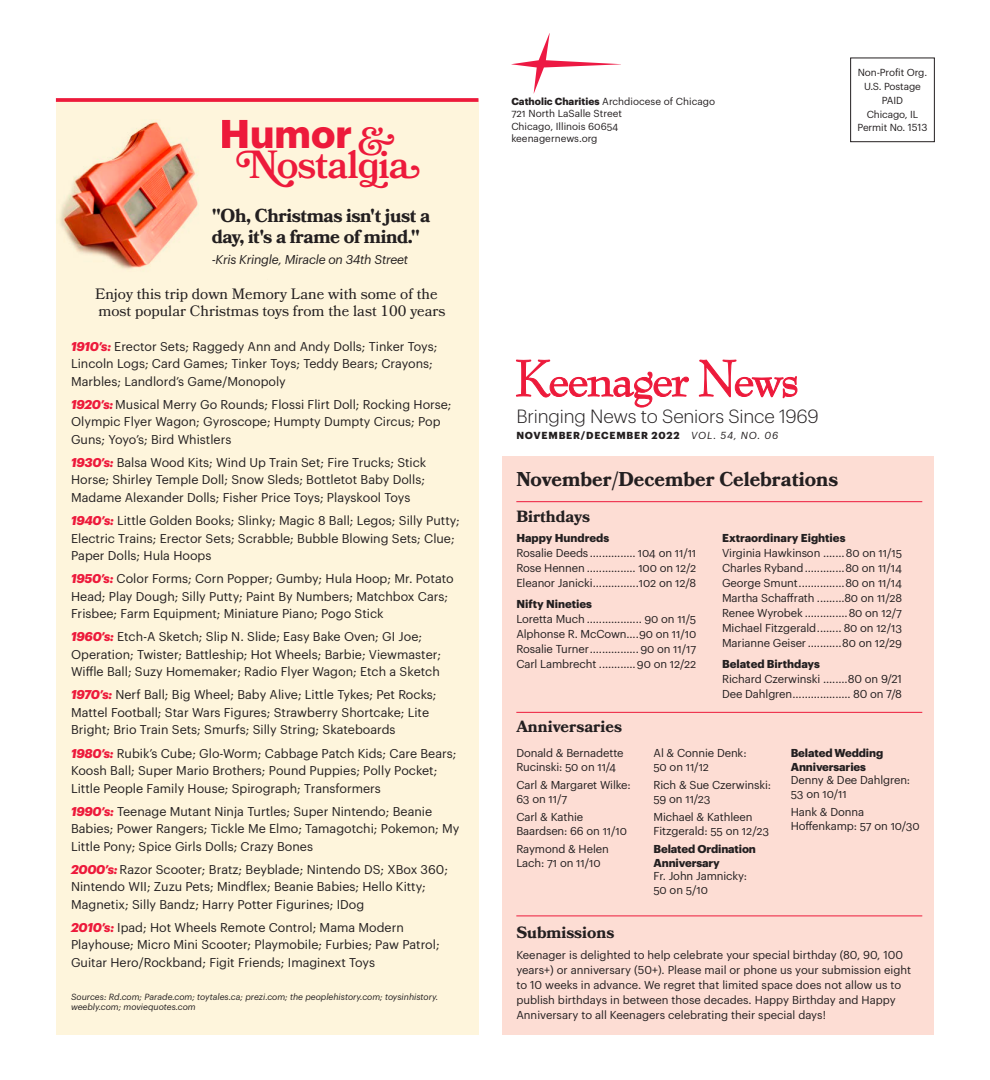
<style>
.page{position:relative;width:990px;height:1080px;background:#fff}
.page>*{position:absolute;margin:0;border:0;box-sizing:border-box;transform-origin:0 0}
.story_para_1{font:600 39.25px "Bookmania";letter-spacing:-.025em;color:#ed1a3b}
.story_para_1-2{font:700 39.25px "Graphik";color:#ed1a3b}
.story_para_1-3{font:39.25px "Bookmania";color:#ed1a3b}
.Sidebar_Heading_2{font:700 20px "Bookmania";color:#231f20}
.Header_24_26{font:700 18.75px/21.2px "Bookmania";letter-spacing:-.02em;color:#231f20}
.t1{font:300 18.75px "Graphik";letter-spacing:-.01em;color:#231f20}
.Column_Title{font:700 16.25px "Bookmania";color:#231f20}
.story_para_1-4{font:15px/17.5px "Bookmania";color:#231f20}
.story_para_1-5{font:12.5px/17.5px "Graphik";color:#231f20}
.Header_24_26-2{font:italic 12.5px "Graphik";letter-spacing:-.02em;color:#231f20}
.Birthday_and_Anniver{font:11.25px/13.8px "Graphik";letter-spacing:-.01em;color:#231f20}
.listing{font:11.25px/13.8px "Graphik";letter-spacing:-.01em;color:#231f20}
.Property_name{font:700 11.25px "Graphik";color:#231f20}
.listing-2{font:700 11.25px/13.8px "Graphik";letter-spacing:-.01em;color:#231f20}
.story_para_1-6{font:10px/13.8px "Graphik";letter-spacing:-.005em;color:#231f20;text-align:center}
.story_copy{font:10px "Graphik";color:#231f20}
.story_para_1-7{font:700 10px "Graphik";letter-spacing:.08em;color:#231f20}
.story_para_1-8{font:italic 8.75px/10.5px "Graphik";color:#231f20}
.s1{font-weight:700;font-style:italic;color:#ed1a3b}
.s2{font-weight:700}
.s3{font-weight:400;font-style:italic}
</style>
<div class="page">
<div style="left:56px;top:100px;width:422px;height:935px;background:#fef5dc"></div>
<svg style="left:56px;top:98px;width:422px;height:4px;background:#ee2745"></svg>
<div style="left:850px;top:58px;width:85px;height:84px;border:1px solid #231f20"></div>
<svg style="left:511px;top:33px;width:110px;height:61px"></svg>
<img style="left:60px;top:121px;width:139px;height:148px">
<div style="left:502px;top:457px;width:432px;height:578px;background:#fdddd4"></div>
<svg style="left:516px;top:360px;width:281px;height:47px"></svg>
<hr style="left:516px;top:712px;width:406px;height:1px;background:#ed1a3b">
<hr style="left:516px;top:501px;width:406px;height:1px;background:#ed1a3b">
<hr style="left:516px;top:916px;width:406px;height:1px;background:#ed1a3b">
<p class="story_para_1-2" style="left:220px;top:104px;width:134px">Humor</p>
<p class="story_para_1" style="left:236px;top:141px;width:185px">Nostalgia</p>
<p class="story_para_1-3" style="left:357px;top:118px;width:39px">&amp;</p>
<p class="Header_24_26" style="left:212px;top:205px;width:220px">"Oh, Christmas isn't just a day, it's a frame of mind."</p>
<p class="Header_24_26-2" style="left:212px;top:251px;width:198px">-Kris Kringle, Miracle on 34th Street</p>
<p class="story_para_1-4" style="left:95px;top:285px;width:352px">Enjoy this trip down Memory Lane with some of the most popular Christmas toys from the last 100 years</p>
<p class="story_para_1-5" style="left:71px;top:336px;width:368px"><span class="s1">1910’s:</span> Erector Sets; Raggedy Ann and Andy Dolls; Tinker Toys;<br>Lincoln Logs; Card Games; Tinker Toys; Teddy Bears; Crayons;<br>Marbles; Landlord’s Game/Monopoly</p>
<p class="story_para_1-5" style="left:71px;top:395px;width:382px"><span class="s1">1920’s:</span> Musical Merry Go Rounds; Flossi Flirt Doll; Rocking Horse;<br>Olympic Flyer Wagon; Gyroscope; Humpty Dumpty Circus; Pop<br>Guns; Yoyo’s; Bird Whistlers</p>
<p class="story_para_1-5" style="left:71px;top:453px;width:357px;text-align:justify"><span class="s1">1930’s:</span> Balsa Wood Kits; Wind Up Train Set; Fire Trucks; Stick Horse; Shirley Temple Doll; Snow Sleds; Bottletot Baby Dolls; Madame Alexander Dolls; Fisher Price Toys; Playskool Toys</p>
<p class="story_para_1-5" style="left:71px;top:511px;width:390px"><span class="s1">1940’s:</span> Little Golden Books; Slinky; Magic 8 Ball; Legos; Silly Putty;<br>Electric Trains; Erector Sets; Scrabble; Bubble Blowing Sets; Clue;<br>Paper Dolls; Hula Hoops</p>
<p class="story_para_1-5" style="left:71px;top:569px;width:384px"><span class="s1">1950’s:</span> Color Forms; Corn Popper; Gumby; Hula Hoop; Mr. Potato<br>Head; Play Dough; Silly Putty; Paint By Numbers; Matchbox Cars;<br>Frisbee; Farm Equipment; Miniature Piano; Pogo Stick</p>
<p class="story_para_1-5" style="left:71px;top:627px;width:372px"><span class="s1">1960’s:</span> Etch-A Sketch; Slip N. Slide; Easy Bake Oven; GI Joe;<br>Operation; Twister; Battleship; Hot Wheels; Barbie; Viewmaster;<br>Wiffle Ball; Suzy Homemaker; Radio Flyer Wagon; Etch a Sketch</p>
<p class="story_para_1-5" style="left:71px;top:685px;width:367px"><span class="s1">1970’s:</span> Nerf Ball; Big Wheel; Baby Alive; Little Tykes; Pet Rocks;<br>Mattel Football; Star Wars Figures; Strawberry Shortcake; Lite<br>Bright; Brio Train Sets; Smurfs; Silly String; Skateboards</p>
<p class="story_para_1-5" style="left:71px;top:743px;width:387px"><span class="s1">1980’s:</span> Rubik’s Cube; Glo-Worm; Cabbage Patch Kids; Care Bears;<br>Koosh Ball; Super Mario Brothers; Pound Puppies; Polly Pocket;<br>Little People Family House; Spirograph; Transformers</p>
<p class="story_para_1-5" style="left:71px;top:801px;width:390px"><span class="s1">1990’s:</span> Teenage Mutant Ninja Turtles; Super Nintendo; Beanie<br>Babies; Power Rangers; Tickle Me Elmo; Tamagotchi; Pokemon; My<br>Little Pony; Spice Girls Dolls; Crazy Bones</p>
<p class="story_para_1-5" style="left:71px;top:860px;width:378px"><span class="s1">2000’s:</span> Razor Scooter; Bratz; Beyblade; Nintendo DS; XBox 360;<br>Nintendo WII; Zuzu Pets; Mindflex; Beanie Babies; Hello Kitty;<br>Magnetix; Silly Bandz; Harry Potter Figurines; IDog</p>
<p class="story_para_1-5" style="left:71px;top:918px;width:370px"><span class="s1">2010’s:</span> Ipad; Hot Wheels Remote Control; Mama Modern<br>Playhouse; Micro Mini Scooter; Playmobile; Furbies; Paw Patrol;<br>Guitar Hero/Rockband; Figit Friends; Imaginext Toys</p>
<p class="story_para_1-8" style="left:71px;top:991px;width:369px">Sources: Rd.com; Parade.com; toytales.ca; prezi.com; the peoplehistory.com; toysinhistory. weebly.com; moviequotes.com</p>
<p class="story_para_1-6" style="left:511px;top:93px;width:205px"><span class="s2">Catholic Charities</span> Archdiocese of Chicago</p>
<p class="story_para_1-6" style="left:511px;top:106px;width:112px">721 North LaSalle Street</p>
<p class="story_copy" style="left:511px;top:118px;width:109px">Chicago, Illinois 60654</p>
<p class="story_copy" style="left:511px;top:131px;width:88px">keenagernews.org</p>
<p class="story_para_1-6" style="left:858px;top:65px;width:71px">Non-Profit Org.<br>U.S. Postage</p>
<p class="story_para_1-6" style="left:882px;top:93px;width:23px">PAID</p>
<p class="story_para_1-6" style="left:867px;top:106px;width:53px">Chicago, IL</p>
<p class="story_para_1-6" style="left:858px;top:120px;width:71px">Permit No. 1513</p>
<p class="t1" style="left:516px;top:402px;width:304px">Bringing News to Seniors Since 1969</p>
<p class="story_para_1-7" style="left:516px;top:428px;width:263px">NOVEMBER/DECEMBER 2022 <span class="s3">VOL. 54, NO. 06</span></p>
<p class="Sidebar_Heading_2" style="left:516px;top:468px;width:323px">November/December Celebrations</p>
<p class="Column_Title" style="left:516px;top:507px;width:75px">Birthdays</p>
<p class="Property_name" style="left:516px;top:530px;width:94px">Happy Hundreds</p>
<p class="Birthday_and_Anniver" style="left:516px;top:546px;width:182px">Rosalie Deeds ............... 104 on 11/11</p>
<p class="Birthday_and_Anniver" style="left:516px;top:561px;width:181px">Rose Hennen ................ 100 on 12/2</p>
<p class="Birthday_and_Anniver" style="left:516px;top:576px;width:182px">Eleanor Janicki...............102 on 12/8</p>
<p class="Property_name" style="left:516px;top:595px;width:77px">Nifty Nineties</p>
<p class="Birthday_and_Anniver" style="left:516px;top:611px;width:181px">Loretta Much .................. 90 on 11/5</p>
<p class="Birthday_and_Anniver" style="left:516px;top:626px;width:181px">Alphonse R. McCown....90 on 11/10</p>
<p class="Birthday_and_Anniver" style="left:516px;top:641px;width:181px">Rosalie Turner................90 on 11/17</p>
<p class="Birthday_and_Anniver" style="left:516px;top:656px;width:182px">Carl Lambrecht ............90 on 12/22</p>
<p class="Property_name" style="left:722px;top:530px;width:125px">Extraordinary Eighties</p>
<p class="listing" style="left:722px;top:546px;width:182px">Virginia Hawkinson .......80 on 11/15</p>
<p class="listing" style="left:722px;top:561px;width:181px">Charles Ryband.............80 on 11/14</p>
<p class="listing" style="left:722px;top:576px;width:181px">George Smunt...............80 on 11/14</p>
<p class="listing" style="left:722px;top:591px;width:181px">Martha Schaffrath .........80 on 11/28</p>
<p class="listing" style="left:722px;top:606px;width:181px">Renee Wyrobek ..............80 on 12/7</p>
<p class="listing" style="left:722px;top:621px;width:182px">Michael Fitzgerald........ 80 on 12/13</p>
<p class="listing" style="left:722px;top:636px;width:181px">Marianne Geiser ...........80 on 12/29</p>
<p class="Property_name" style="left:722px;top:655px;width:99px">Belated Birthdays</p>
<p class="listing" style="left:722px;top:671px;width:181px">Richard Czerwinski ........80 on 9/21</p>
<p class="listing" style="left:722px;top:686px;width:181px">Dee Dahlgren................... 80 on 7/8</p>
<p class="Column_Title" style="left:516px;top:717px;width:107px">Anniversaries</p>
<p class="Birthday_and_Anniver" style="left:516px;top:745px;width:109px">Donald &amp; Bernadette<br>Rucinski: 50 on 11/4</p>
<p class="Birthday_and_Anniver" style="left:516px;top:777px;width:116px">Carl &amp; Margaret Wilke:<br>63 on 11/7</p>
<p class="Birthday_and_Anniver" style="left:516px;top:809px;width:112px">Carl &amp; Kathie<br>Baardsen: 66 on 11/10</p>
<p class="Birthday_and_Anniver" style="left:516px;top:841px;width:94px">Raymond &amp; Helen<br>Lach: 71 on 11/10</p>
<p class="Birthday_and_Anniver" style="left:654px;top:745px;width:95px">Al &amp; Connie Denk:<br>50 on 11/12</p>
<p class="Birthday_and_Anniver" style="left:654px;top:777px;width:119px">Rich &amp; Sue Czerwinski:<br>59 on 11/23</p>
<p class="Birthday_and_Anniver" style="left:654px;top:809px;width:117px">Michael &amp; Kathleen<br>Fitzgerald: 55 on 12/23</p>
<p class="listing-2" style="left:654px;top:841px;width:104px">Belated Ordination<br>Anniversary</p>
<p class="listing" style="left:654px;top:868px;width:95px">Fr. John Jamnicky:<br>50 on 5/10</p>
<p class="listing-2" style="left:791px;top:745px;width:94px">Belated Wedding<br>Anniversaries</p>
<p class="listing" style="left:791px;top:772px;width:121px">Denny &amp; Dee Dahlgren:<br>53 on 10/11</p>
<p class="listing" style="left:791px;top:804px;width:130px">Hank &amp; Donna<br>Hoffenkamp: 57 on 10/30</p>
<p class="Column_Title" style="left:516px;top:923px;width:99px">Submissions</p>
<p class="Birthday_and_Anniver" style="left:516px;top:946px;width:396px;line-height:15px">Keenager is delighted to help celebrate your special birthday (80, 90, 100 years+) or anniversary (50+). Please mail or phone us your submission eight to 10 weeks in advance. We regret that limited space does not allow us to publish birthdays in between those decades. Happy Birthday and Happy Anniversary to all Keenagers celebrating their special days!</p>
</div>
